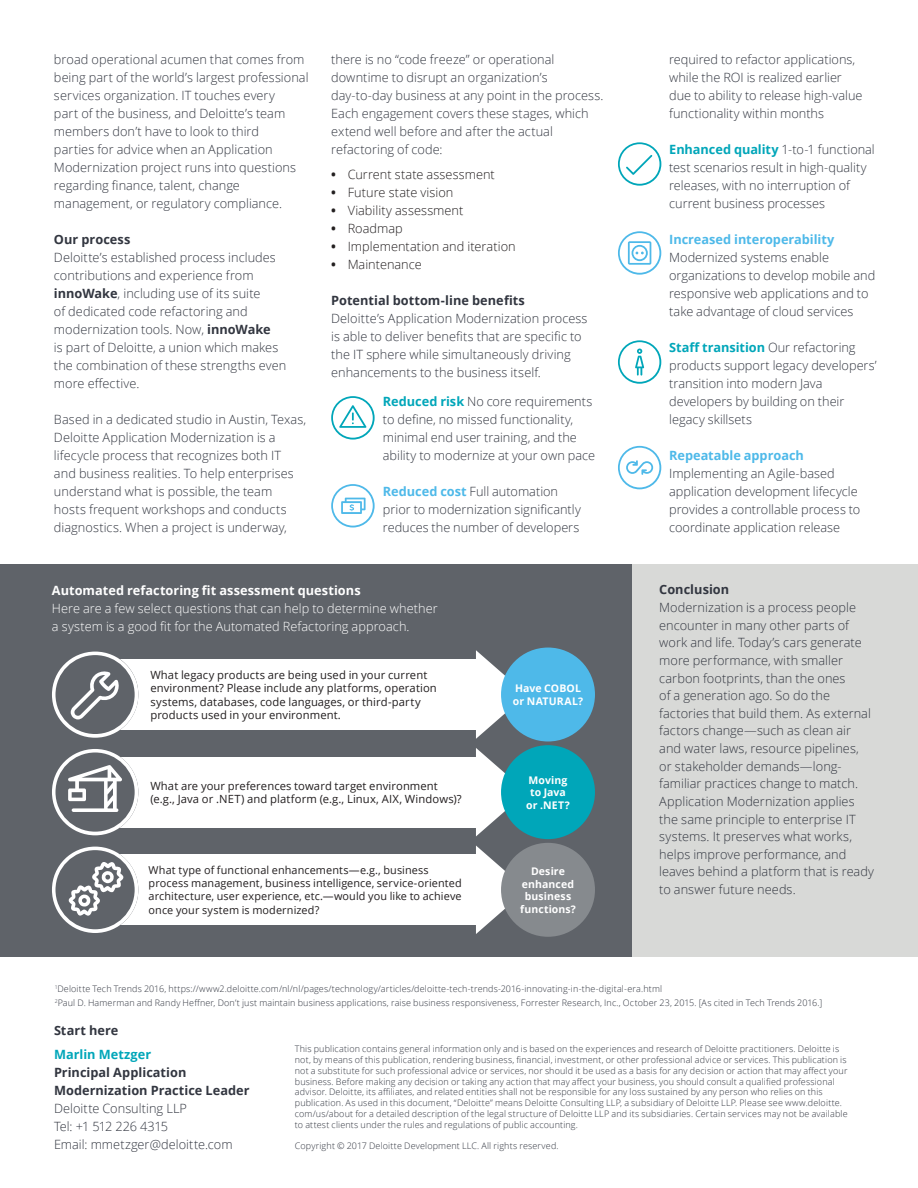
<style>
.page{position:relative;width:918px;height:1188px;background:#fff}
.page>*{position:absolute;margin:0;border:0;box-sizing:border-box;transform-origin:0 0}
.t1{font:300 12.75px/18px "Open Sans";color:#323640}
.t2{font:300 12.75px "Open Sans";letter-spacing:.005em;color:#231f20}
.t3{font:300 12.75px/18px "Open Sans";letter-spacing:.005em;color:#fff}
.t4{font:700 12.75px/18px "Open Sans";color:#323640}
.t5{font:700 12.75px "Open Sans";color:#4eb9e9}
.t6{font:700 12.75px "Open Sans";color:#fff}
.t7{font:700 12.75px "Open Sans";color:#00a6b9}
.t8{font:11.25px/13.5px "Open Sans";letter-spacing:.01em;color:#231f20}
.t9{font:10.8px/13px "Open Sans";letter-spacing:.01em;color:#231f20}
.t10{font:700 10.5px/12.6px "Open Sans";letter-spacing:.01em;color:#fff;text-align:center}
.t11{font:300 9px/10.8px "Open Sans";letter-spacing:.015em;color:#323640}
.s1{font-weight:700}
.s2{font-weight:700;color:#00a6b9}
.s3{font-weight:700;color:#4eb9e9}
</style>
<div class="page">
<div style="left:0;top:564px;width:632px;height:393px;background:#5f6369"></div>
<div style="left:632px;top:564px;width:286px;height:393px;background:#d8d9d7"></div>
<div style="left:102px;top:659px;width:379px;height:71px;background:#fff"></div>
<svg style="left:476px;top:650px;width:51px;height:89px"></svg>
<svg style="left:52px;top:652px;width:86px;height:86px"></svg>
<div style="left:501px;top:648px;width:94px;height:93px;background:#4eb9e9;border-radius:50%"></div>
<div style="left:102px;top:757px;width:379px;height:70px;background:#fff"></div>
<svg style="left:52px;top:749px;width:86px;height:86px"></svg>
<svg style="left:476px;top:748px;width:50px;height:88px"></svg>
<div style="left:501px;top:745px;width:94px;height:94px;background:#00a6b9;border-radius:50%"></div>
<svg style="left:476px;top:846px;width:50px;height:88px"></svg>
<div style="left:102px;top:855px;width:379px;height:70px;background:#fff"></div>
<svg style="left:52px;top:847px;width:86px;height:86px"></svg>
<div style="left:501px;top:843px;width:94px;height:94px;background:#868a8e;border-radius:50%"></div>
<svg style="left:331px;top:396px;width:44px;height:44px"></svg>
<svg style="left:331px;top:484px;width:44px;height:44px"></svg>
<svg style="left:618px;top:231px;width:43px;height:44px"></svg>
<svg style="left:618px;top:340px;width:43px;height:44px"></svg>
<svg style="left:618px;top:142px;width:43px;height:44px"></svg>
<svg style="left:618px;top:446px;width:43px;height:43px"></svg>
<p class="t1" style="left:54px;top:50px;width:256px">broad operational acumen that comes from being part of the world’s largest professional services organization. IT touches every<br>part of the business, and Deloitte’s team members don’t have to look to third<br>parties for advice when an Application Modernization project runs into questions regarding finance, talent, change management, or regulatory compliance.</p>
<p class="t4" style="left:54px;top:230px;width:78px">Our process</p>
<p class="t1" style="left:54px;top:248px;width:234px">Deloitte’s established process includes contributions and experience from <span class="s1">innoWake</span>, including use of its suite<br>of dedicated code refactoring and modernization tools. Now, <span class="s1">innoWake<br></span>is part of Deloitte, a union which makes the combination of these strengths even more effective.</p>
<p class="t1" style="left:54px;top:410px;width:254px">Based in a dedicated studio in Austin, Texas, Deloitte Application Modernization is a lifecycle process that recognizes both IT and business realities. To help enterprises understand what is possible, the team hosts frequent workshops and conducts diagnostics. When a project is underway,</p>
<p class="t1" style="left:331px;top:50px;width:274px">there is no “code freeze” or operational downtime to disrupt an organization’s day-to-day business at any point in the process.<br>Each engagement covers these stages, which extend well before and after the actual refactoring of code:</p>
<p class="t2" style="left:331px;top:165px;width:165px"><span class="s1">•</span> Current state assessment</p>
<p class="t2" style="left:331px;top:183px;width:124px"><span class="s1">•</span> Future state vision</p>
<p class="t2" style="left:331px;top:201px;width:134px"><span class="s1">•</span> Viability assessment</p>
<p class="t2" style="left:331px;top:219px;width:73px"><span class="s1">•</span> Roadmap</p>
<p class="t2" style="left:331px;top:237px;width:186px"><span class="s1">•</span> Implementation and iteration</p>
<p class="t2" style="left:331px;top:255px;width:92px"><span class="s1">•</span> Maintenance</p>
<p class="t4" style="left:331px;top:291px;width:195px">Potential bottom-line benefits</p>
<p class="t1" style="left:331px;top:309px;width:258px">Deloitte’s Application Modernization process is able to deliver benefits that are specific to the IT sphere while simultaneously driving enhancements to the business itself.</p>
<p class="t1" style="left:383px;top:392px;width:214px"><span class="s2">Reduced risk</span> No core requirements to define, no missed functionality, minimal end user training, and the ability to modernize at your own pace</p>
<p class="t1" style="left:383px;top:482px;width:199px"><span class="s3">Reduced cost</span> Full automation prior to modernization significantly reduces the number of developers</p>
<p class="t6" style="left:52px;top:581px;width:310px">Automated refactoring fit assessment questions</p>
<p class="t3" style="left:52px;top:599px;width:387px">Here are a few select questions that can help to determine whether a system is a good fit for the Automated Refactoring approach.</p>
<p class="t8" style="left:150px;top:667px;width:288px">What legacy products are being used in your current environment? Please include any platforms, operation systems, databases, code languages, or third-party products used in your environment.</p>
<p class="t10" style="left:513px;top:682px;width:72px;text-align:left">Have COBOL or NATURAL?</p>
<p class="t8" style="left:150px;top:779px;width:313px">What are your preferences toward target environment (e.g., Java or .NET) and platform (e.g., Linux, AIX, Windows)?</p>
<p class="t10" style="left:526px;top:773px;width:45px">Moving to Java or .NET?</p>
<p class="t9" style="left:149px;top:864px;width:315px">What type of functional enhancements—e.g., business process management, business intelligence, service-oriented architecture, user experience, etc.—would you like to achieve once your system is modernized?</p>
<p class="t10" style="left:520px;top:865px;width:57px">Desire enhanced business functions?</p>
<p class="t1" style="left:669px;top:50px;width:195px">required to refactor applications, while the ROI is realized earlier due to ability to release high-value functionality within months</p>
<p class="t1" style="left:669px;top:140px;width:207px"><span class="s2">Enhanced quality</span> 1-to-1 functional test scenarios result in high-quality releases, with no interruption of current business processes</p>
<p class="t5" style="left:669px;top:230px;width:167px">Increased interoperability</p>
<p class="t1" style="left:669px;top:248px;width:208px">Modernized systems enable organizations to develop mobile and responsive web applications and to take advantage of cloud services</p>
<p class="t1" style="left:669px;top:338px;width:209px"><span class="s2">Staff transition</span> Our refactoring products support legacy developers’ transition into modern Java developers by building on their legacy skillsets</p>
<p class="t5" style="left:669px;top:446px;width:136px">Repeatable approach</p>
<p class="t1" style="left:669px;top:464px;width:193px">Implementing an Agile-based application development lifecycle provides a controllable process to coordinate application release</p>
<p class="t4" style="left:659px;top:581px;width:72px">Conclusion</p>
<p class="t1" style="left:659px;top:598px;width:216px;line-height:17.5px">Modernization is a process people encounter in many other parts of work and life. Today’s cars generate more performance, with smaller carbon footprints, than the ones<br>of a generation ago. So do the factories that build them. As external factors change—such as clean air and water laws, resource pipelines, or stakeholder demands—long&shy;familiar practices change to match.<br>Application Modernization applies the same principle to enterprise IT systems. It preserves what works, helps improve performance, and leaves behind a platform that is ready to answer future needs.</p>
<p class="t11" style="left:55px;top:982px;width:769px;line-height:13.8px"><sup>1</sup>Deloitte Tech Trends 2016, https://www2.deloitte.com/nl/nl/pages/technology/articles/deloitte-tech-trends-2016-innovating-in-the-digital-era.html<br><sup>2</sup>Paul D. Hamerman and Randy Heffner, Don’t just maintain business applications, raise business responsiveness, Forrester Research, Inc., October 23, 2015. [As cited in Tech Trends 2016.]</p>
<p class="t4" style="left:54px;top:1021px;width:66px">Start here</p>
<p class="t7" style="left:54px;top:1046px;width:99px">Marlin Metzger</p>
<p class="t4" style="left:54px;top:1063px;width:197px">Principal Application<br>Modernization Practice Leader</p>
<p class="t1" style="left:54px;top:1099px;width:180px">Deloitte Consulting LLP<br>Tel: +1 512 226 4315<br>Email: mmetzger@deloitte.com</p>
<p class="t11" style="left:295px;top:1043px;width:554px">This publication contains general information only and is based on the experiences and research of Deloitte practitioners. Deloitte is not, by means of this publication, rendering business, financial, investment, or other professional advice or services. This publication is not a substitute for such professional advice or services, nor should it be used as a basis for any decision or action that may affect your business. Before making any decision or taking any action that may affect your business, you should consult a qualified professional advisor. Deloitte, its affiliates, and related entities shall not be responsible for any loss sustained by any person who relies on this publication. As used in this document, “Deloitte” means Deloitte Consulting LLP, a subsidiary of Deloitte LLP. Please see www.deloitte. com/us/about for a detailed description of the legal structure of Deloitte LLP and its subsidiaries. Certain services may not be available to attest clients under the rules and regulations of public accounting.</p>
<p class="t11" style="left:295px;top:1141px;width:265px">Copyright © 2017 Deloitte Development LLC. All rights reserved.</p>
</div>
